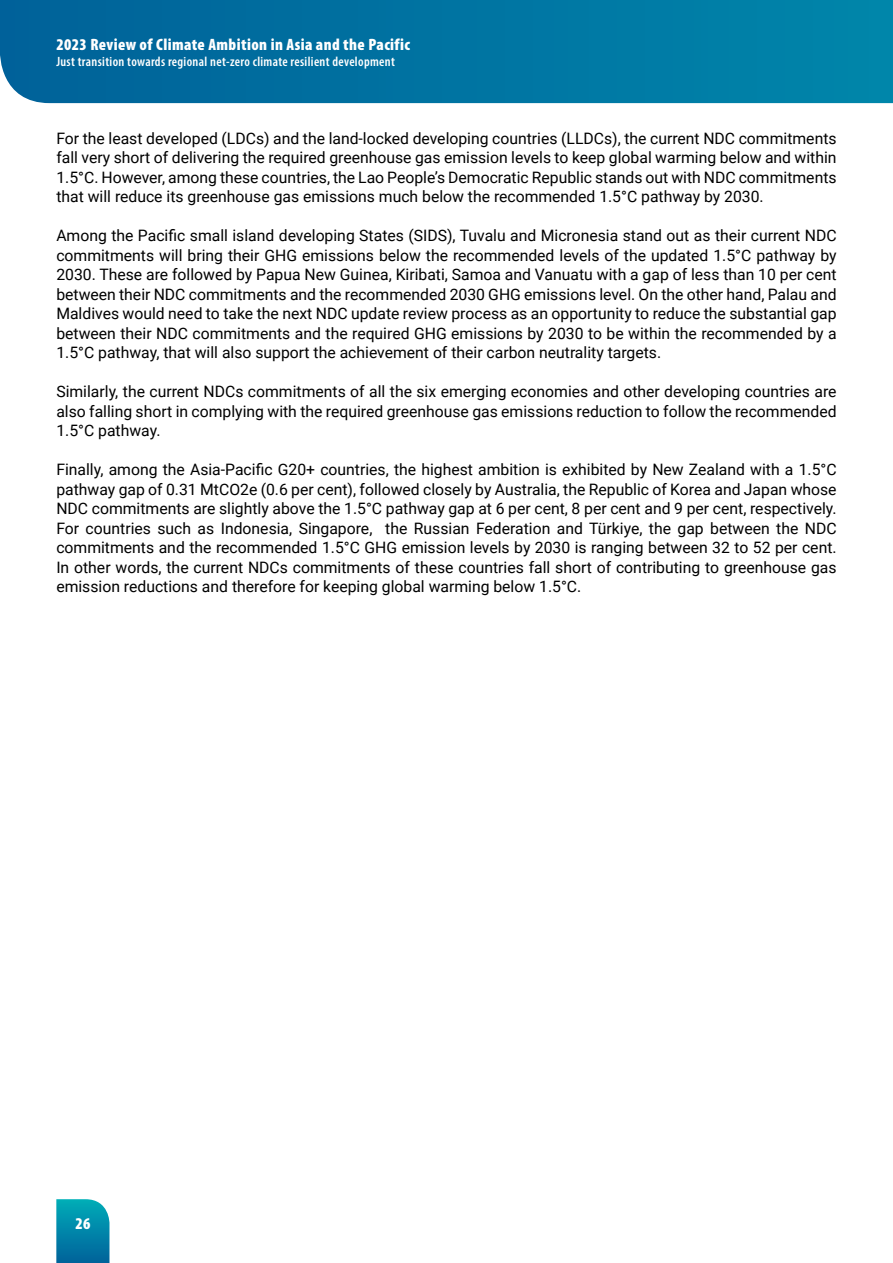
<style>
.page{position:relative;width:893px;height:1263px;background:#fff}
.page>*{position:absolute;margin:0;border:0;box-sizing:border-box;transform-origin:0 0}
.t1{font:900 condensed 16.5px "Myriad Pro";letter-spacing:.025em;color:#fff}
.t2{font:15.75px/19.5px "Roboto";color:#000;text-align:justify}
.t3{font:600 condensed 13.5px "Myriad Pro";letter-spacing:.025em;color:#fff}
</style>
<div class="page">
<svg style="left:56px;top:1199px;width:53px;height:64px;background:#0a8aac"></svg>
<svg style="left:0;top:0;width:893px;height:103px;background:#0174a2"></svg>
<p class="t1" style="left:56px;top:35px;width:355px">2023 Review of Climate Ambition in Asia and the Pacific</p>
<p class="t3" style="left:56px;top:53px;width:340px">Just transition towards regional net-zero climate resilient development</p>
<p class="t2" style="left:56px;top:128px;width:782px">For the least developed (LDCs) and the land-locked developing countries (LLDCs), the current NDC commitments fall very short of delivering the required greenhouse gas emission levels to keep global warming below and within 1.5°C. However, among these countries, the Lao People’s Democratic Republic stands out with NDC commitments that will reduce its greenhouse gas emissions much below the recommended 1.5°C pathway by 2030.</p>
<p class="t2" style="left:56px;top:225px;width:782px">Among the Pacific small island developing States (SIDS), Tuvalu and Micronesia stand out as their current NDC commitments will bring their GHG emissions below the recommended levels of the updated 1.5°C pathway by 2030. These are followed by Papua New Guinea, Kiribati, Samoa and Vanuatu with a gap of less than 10 per cent between their NDC commitments and the recommended 2030 GHG emissions level. On the other hand, Palau and Maldives would need to take the next NDC update review process as an opportunity to reduce the substantial gap between their NDC commitments and the required GHG emissions by 2030 to be within the recommended by a 1.5°C pathway, that will also support the achievement of their carbon neutrality targets.</p>
<p class="t2" style="left:56px;top:381px;width:782px">Similarly, the current NDCs commitments of all the six emerging economies and other developing countries are also falling short in complying with the required greenhouse gas emissions reduction to follow the recommended 1.5°C pathway.</p>
<p class="t2" style="left:56px;top:459px;width:782px">Finally, among the Asia-Pacific G20+ countries, the highest ambition is exhibited by New Zealand with a 1.5°C pathway gap of 0.31 MtCO2e (0.6 per cent), followed closely by Australia, the Republic of Korea and Japan whose NDC commitments are slightly above the 1.5°C pathway gap at 6 per cent, 8 per cent and 9 per cent, respectively.<br>For countries such as Indonesia, Singapore, the Russian Federation and Türkiye, the gap between the NDC commitments and the recommended 1.5°C GHG emission levels by 2030 is ranging between 32 to 52 per cent.<br>In other words, the current NDCs commitments of these countries fall short of contributing to greenhouse gas emission reductions and therefore for keeping global warming below 1.5°C.</p>
<p class="t1" style="left:75px;top:1214px;width:17px">26</p>
</div>
